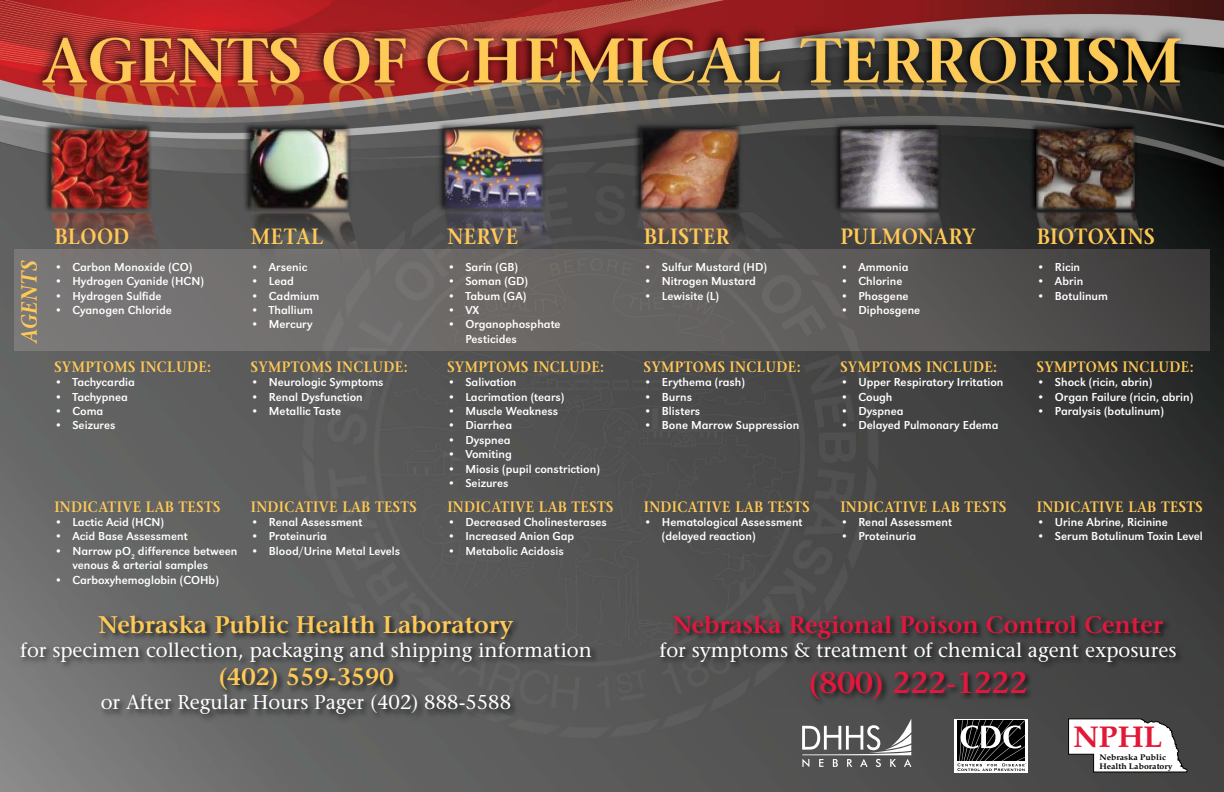
<style>
.page{position:relative;width:1224px;height:792px;background:#fff}
.page>*{position:absolute;margin:0;border:0;box-sizing:border-box;transform-origin:0 0}
.t1{font:600 30px "Stone Serif";color:#e3173e}
.t2{font:700 30px "Palatino";color:#e31837}
.t3{font:600 24px "Stone Serif";color:#ffc956}
.t4{font:600 24px "Stone Serif";color:#e3173e}
.t5{font:600 22px "Stone Serif";letter-spacing:.02em;color:#ffc956;scale:.9 1}
.t6{font:italic 600 22px "Stone Serif";color:#ffc956;scale:.9 1}
.t7{font:20px "Stone Serif";color:#fff}
.t8{font:600 15px "Stone Serif";letter-spacing:.025em;color:#ffc956;scale:.9 1}
.t9{font:12px/14.4px "URW Grotesk T";color:#fff}
.t10{font:700 8.2px/8.9px "Palatino";color:#000;scale:1.07 1}
</style>
<div class="page">
<img style="left:0;top:0;width:1224px;height:792px">
<img style="left:14px;top:249px;width:1196px;height:101px">
<img style="left:19px;top:614px;width:580px;height:108px">
<img style="left:659px;top:614px;width:524px;height:92px">
<div style="left:955px;top:719px;width:73px;height:54px;background:#fff"></div>
<svg style="left:957px;top:720px;width:69px;height:51px"></svg>
<svg style="left:802px;top:719px;width:109px;height:48px"></svg>
<svg style="left:1068px;top:719px;width:119px;height:54px"></svg>
<h3 class="t6" style="left:16px;top:343px;width:94px;rotate:-90deg">AGENTS</h3>
<h3 class="t5" style="left:54px;top:223px;width:85px">BLOOD</h3>
<h3 class="t5" style="left:251px;top:223px;width:82px">METAL</h3>
<h3 class="t5" style="left:447px;top:223px;width:80px">NERVE</h3>
<h3 class="t5" style="left:644px;top:223px;width:97px">BLISTER</h3>
<h3 class="t5" style="left:840px;top:223px;width:152px">PULMONARY</h3>
<h3 class="t5" style="left:1037px;top:223px;width:133px">BIOTOXINS</h3>
<p class="t9" style="left:54px;top:260px;width:139px">• Carbon Monoxide (CO)</p>
<p class="t9" style="left:54px;top:274px;width:151px">• Hydrogen Cyanide (HCN)</p>
<p class="t9" style="left:54px;top:288px;width:109px">• Hydrogen Sulfide</p>
<p class="t9" style="left:54px;top:303px;width:119px">• Cyanogen Chloride</p>
<p class="t9" style="left:447px;top:260px;width:72px">• Sarin (GB)</p>
<p class="t9" style="left:447px;top:274px;width:82px">• Soman (GD)</p>
<p class="t9" style="left:447px;top:288px;width:80px">• Tabum (GA)</p>
<p class="t9" style="left:447px;top:303px;width:33px">• VX</p>
<p class="t9" style="left:465px;top:317px;width:97px;text-indent:-18px">• Organophosphate<br>Pesticides</p>
<p class="t9" style="left:644px;top:260px;width:125px">• Sulfur Mustard (HD)</p>
<p class="t9" style="left:644px;top:274px;width:114px">• Nitrogen Mustard</p>
<p class="t9" style="left:644px;top:288px;width:77px">• Lewisite (L)</p>
<p class="t9" style="left:251px;top:260px;width:58px">• Arsenic</p>
<p class="t9" style="left:251px;top:274px;width:45px">• Lead</p>
<p class="t9" style="left:251px;top:288px;width:70px">• Cadmium</p>
<p class="t9" style="left:251px;top:303px;width:64px">• Thallium</p>
<p class="t9" style="left:251px;top:317px;width:63px">• Mercury</p>
<p class="t9" style="left:840px;top:260px;width:70px">• Ammonia</p>
<p class="t9" style="left:840px;top:274px;width:64px">• Chlorine</p>
<p class="t9" style="left:840px;top:288px;width:70px">• Phosgene</p>
<p class="t9" style="left:840px;top:303px;width:81px">• Diphosgene</p>
<p class="t9" style="left:1037px;top:260px;width:45px">• Ricin</p>
<p class="t9" style="left:1037px;top:274px;width:48px">• Abrin</p>
<p class="t9" style="left:1037px;top:288px;width:73px">• Botulinum</p>
<p class="t8" style="left:54px;top:358px;width:176px">SYMPTOMS INCLUDE:</p>
<p class="t9" style="left:54px;top:375px;width:82px">• Tachycardia</p>
<p class="t9" style="left:54px;top:389px;width:75px">• Tachypnea</p>
<p class="t9" style="left:54px;top:404px;width:50px">• Coma</p>
<p class="t9" style="left:54px;top:418px;width:63px">• Seizures</p>
<p class="t8" style="left:251px;top:358px;width:176px">SYMPTOMS INCLUDE:</p>
<p class="t9" style="left:251px;top:375px;width:134px">• Neurologic Symptoms</p>
<p class="t9" style="left:251px;top:389px;width:113px">• Renal Dysfunction</p>
<p class="t9" style="left:251px;top:404px;width:92px">• Metallic Taste</p>
<p class="t8" style="left:54px;top:497px;width:186px">INDICATIVE LAB TESTS</p>
<p class="t9" style="left:54px;top:515px;width:111px">• Lactic Acid (HCN)</p>
<p class="t9" style="left:54px;top:529px;width:135px">• Acid Base Assessment</p>
<p class="t9" style="left:72px;top:544px;width:167px;text-indent:-18px">• Narrow pO<sub>2</sub> difference between venous &amp; arterial samples</p>
<p class="t9" style="left:54px;top:572px;width:166px">• Carboxyhemoglobin (COHb)</p>
<p class="t8" style="left:251px;top:497px;width:186px">INDICATIVE LAB TESTS</p>
<p class="t9" style="left:251px;top:515px;width:113px">• Renal Assessment</p>
<p class="t9" style="left:251px;top:529px;width:77px">• Proteinuria</p>
<p class="t9" style="left:251px;top:544px;width:151px">• Blood/Urine Metal Levels</p>
<p class="t8" style="left:447px;top:358px;width:176px">SYMPTOMS INCLUDE:</p>
<p class="t9" style="left:447px;top:375px;width:71px">• Salivation</p>
<p class="t9" style="left:447px;top:389px;width:118px">• Lacrimation (tears)</p>
<p class="t9" style="left:447px;top:404px;width:112px">• Muscle Weakness</p>
<p class="t9" style="left:447px;top:418px;width:66px">• Diarrhea</p>
<p class="t9" style="left:447px;top:432px;width:65px">• Dyspnea</p>
<p class="t9" style="left:447px;top:447px;width:66px">• Vomiting</p>
<p class="t9" style="left:447px;top:461px;width:154px">• Miosis (pupil constriction)</p>
<p class="t9" style="left:447px;top:476px;width:63px">• Seizures</p>
<p class="t8" style="left:447px;top:497px;width:186px">INDICATIVE LAB TESTS</p>
<p class="t9" style="left:447px;top:515px;width:161px">• Decreased Cholinesterases</p>
<p class="t9" style="left:447px;top:529px;width:129px">• Increased Anion Gap</p>
<p class="t9" style="left:447px;top:544px;width:118px">• Metabolic Acidosis</p>
<p class="t8" style="left:644px;top:358px;width:176px">SYMPTOMS INCLUDE:</p>
<p class="t9" style="left:644px;top:375px;width:103px">• Erythema (rash)</p>
<p class="t9" style="left:644px;top:389px;width:50px">• Burns</p>
<p class="t9" style="left:644px;top:404px;width:58px">• Blisters</p>
<p class="t9" style="left:644px;top:418px;width:157px">• Bone Marrow Suppression</p>
<p class="t8" style="left:644px;top:497px;width:186px">INDICATIVE LAB TESTS</p>
<p class="t9" style="left:662px;top:515px;width:142px;text-indent:-18px">• Hematological Assessment (delayed reaction)</p>
<p class="t8" style="left:840px;top:358px;width:176px">SYMPTOMS INCLUDE:</p>
<p class="t9" style="left:840px;top:375px;width:165px">• Upper Respiratory Irritation</p>
<p class="t9" style="left:840px;top:389px;width:54px">• Cough</p>
<p class="t9" style="left:840px;top:404px;width:65px">• Dyspnea</p>
<p class="t9" style="left:840px;top:418px;width:160px">• Delayed Pulmonary Edema</p>
<p class="t8" style="left:840px;top:497px;width:186px">INDICATIVE LAB TESTS</p>
<p class="t9" style="left:840px;top:515px;width:113px">• Renal Assessment</p>
<p class="t9" style="left:840px;top:529px;width:77px">• Proteinuria</p>
<p class="t8" style="left:1037px;top:358px;width:176px">SYMPTOMS INCLUDE:</p>
<p class="t9" style="left:1037px;top:375px;width:117px">• Shock (ricin, abrin)</p>
<p class="t9" style="left:1037px;top:389px;width:158px">• Organ Failure (ricin, abrin)</p>
<p class="t9" style="left:1037px;top:404px;width:129px">• Paralysis (botulinum)</p>
<p class="t8" style="left:1037px;top:497px;width:186px">INDICATIVE LAB TESTS</p>
<p class="t9" style="left:1037px;top:515px;width:133px">• Urine Abrine, Ricinine</p>
<p class="t9" style="left:1037px;top:529px;width:167px">• Serum Botulinum Toxin Level</p>
<h2 class="t3" style="left:98px;top:610px;width:417px">Nebraska Public Health Laboratory</h2>
<h3 class="t7" style="left:20px;top:638px;width:573px">for specimen collection, packaging and shipping information</h3>
<h2 class="t3" style="left:218px;top:663px;width:177px">(402) 559-3590</h2>
<h3 class="t7" style="left:101px;top:691px;width:412px">or After Regular Hours Pager (402) 888-5588</h3>
<h2 class="t4" style="left:673px;top:610px;width:492px">Nebraska Regional Poison Control Center</h2>
<h3 class="t7" style="left:659px;top:638px;width:519px">for symptoms &amp; treatment of chemical agent exposures</h3>
<h1 class="t1" style="left:808px;top:664px;width:221px">(800) 222-1222</h1>
<h1 class="t2" style="left:1073px;top:712px;width:91px">NPHL</h1>
<p class="t10" style="left:1100px;top:752px;width:70px">Nebraska Public<br>Health Laboratory</p>
</div>
